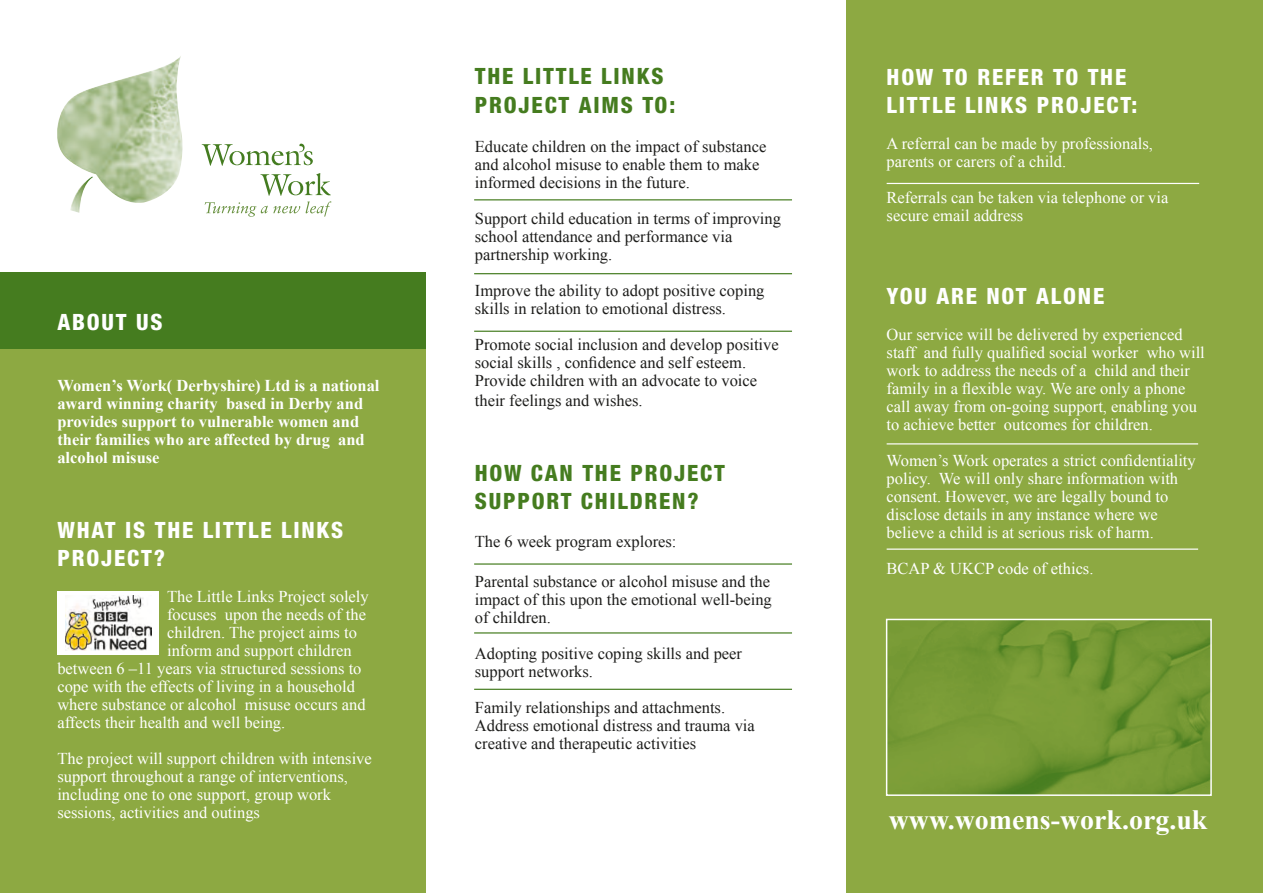
<style>
.page{position:relative;width:1263px;height:893px;background:#fff}
.page>*{position:absolute;margin:0;border:0;box-sizing:border-box;transform-origin:0 0}
.t1{font:700 27.9px "Times New Roman";color:#fff}
.t2{font:800 condensed 22.5px/28.5px "Helvetica Neue";letter-spacing:.08em;color:#fff}
.t3{font:800 condensed 22.5px/28.5px "Helvetica Neue";letter-spacing:.08em;color:#457c1f}
.t4{font:16.5px/18px "Times New Roman";color:#fff}
.t5{font:16.5px/18px "Times New Roman";color:#1d1d1b}
.t6{font:700 16.5px/18px "Times New Roman";color:#fff}
</style>
<div class="page">
<div style="left:0;top:289px;width:425px;height:604px;background:#8da942"></div>
<div style="left:0;top:272px;width:425px;height:77px;background:#457c1f"></div>
<div style="left:846px;top:0;width:417px;height:893px;background:#8da942"></div>
<svg style="left:205px;top:173px;width:126px;height:44px"></svg>
<svg style="left:202px;top:144px;width:111px;height:22px"></svg>
<img style="left:57px;top:56px;width:125px;height:157px">
<hr style="left:474px;top:199px;width:318px;height:1px;background:#457c1f">
<hr style="left:474px;top:273px;width:318px;height:1px;background:#457c1f">
<hr style="left:474px;top:331px;width:318px;height:1px;background:#457c1f">
<hr style="left:474px;top:563px;width:318px;height:2px;background:#457c1f">
<hr style="left:474px;top:632px;width:318px;height:2px;background:#457c1f">
<hr style="left:887px;top:183px;width:312px;height:1px;background:#fff">
<img style="left:889px;top:622px;width:320px;height:171px">
<div style="left:886px;top:619px;width:326px;height:177px;border:2px solid #fff"></div>
<div style="left:57px;top:591px;width:102px;height:64px;background:#fff"></div>
<img style="left:66px;top:595px;width:85px;height:56px">
<hr style="left:474px;top:689px;width:318px;height:1px;background:#457c1f">
<hr style="left:887px;top:443px;width:311px;height:1px;background:#fff">
<hr style="left:887px;top:548px;width:311px;height:2px;background:#fff">
<h2 class="t2" style="left:57px;top:307px;width:107px">ABOUT US</h2>
<p class="t6" style="left:57px;top:376px;width:324px">Women’s Work( Derbyshire) Ltd is a national award winning charity based in Derby and provides support to vulnerable women and their families who are affected by drug and alcohol misuse</p>
<h2 class="t2" style="left:57px;top:515px;width:287px">WHAT IS THE LITTLE LINKS<br>PROJECT?</h2>
<p class="t4" style="left:167px;top:588px;width:203px">The Little Links Project solely</p>
<p class="t4" style="left:167px;top:606px;width:200px">focuses upon the needs of the</p>
<p class="t4" style="left:167px;top:624px;width:191px">children. The project aims to</p>
<p class="t4" style="left:167px;top:642px;width:186px">inform and support children</p>
<p class="t4" style="left:57px;top:660px;width:306px">between 6 –11 years via structured sessions to</p>
<p class="t4" style="left:57px;top:678px;width:299px">cope with the effects of living in a household</p>
<p class="t4" style="left:57px;top:696px;width:310px">where substance or alcohol misuse occurs and</p>
<p class="t4" style="left:57px;top:714px;width:229px">affects their health and well being.</p>
<p class="t4" style="left:57px;top:750px;width:316px">The project will support children with intensive support throughout a range of interventions, including one to one support, group work sessions, activities and outings</p>
<h2 class="t3" style="left:475px;top:61px;width:202px">THE LITTLE LINKS<br>PROJECT AIMS TO:</h2>
<p class="t5" style="left:475px;top:137px;width:293px">Educate children on the impact of substance and alcohol misuse to enable them to make informed decisions in the future.</p>
<p class="t5" style="left:475px;top:209px;width:308px">Support child education in terms of improving school attendance and performance via partnership working.</p>
<p class="t5" style="left:475px;top:281px;width:291px">Improve the ability to adopt positive coping skills in relation to emotional distress.</p>
<p class="t5" style="left:475px;top:335px;width:305px">Promote social inclusion and develop positive social skills , confidence and self esteem.<br>Provide children with an advocate to voice</p>
<p class="t5" style="left:475px;top:391px;width:169px">their feelings and wishes.</p>
<h2 class="t3" style="left:475px;top:458px;width:239px">HOW CAN THE PROJECT<br>SUPPORT CHILDREN?</h2>
<p class="t5" style="left:475px;top:532px;width:203px">The 6 week program explores:</p>
<p class="t5" style="left:475px;top:572px;width:298px;text-align:justify">Parental substance or alcohol misuse and the impact of this upon the emotional well-being of children.</p>
<p class="t5" style="left:475px;top:644px;width:269px">Adopting positive coping skills and peer support networks.</p>
<p class="t5" style="left:475px;top:698px;width:282px">Family relationships and attachments.<br>Address emotional distress and trauma via creative and therapeutic activities</p>
<h2 class="t2" style="left:887px;top:62px;width:252px">HOW TO REFER TO THE<br>LITTLE LINKS PROJECT:</h2>
<p class="t4" style="left:887px;top:135px;width:268px">A referral can be made by professionals, parents or carers of a child.</p>
<p class="t4" style="left:887px;top:189px;width:283px">Referrals can be taken via telephone or via secure email address</p>
<h2 class="t2" style="left:887px;top:281px;width:219px">YOU ARE NOT ALONE</h2>
<p class="t4" style="left:887px;top:325px;width:320px">Our service will be delivered by experienced staff and fully qualified social worker who will work to address the needs of a child and their family in a flexible way. We are only a phone call away from on-going support, enabling you to achieve better outcomes for children.</p>
<p class="t4" style="left:887px;top:451px;width:311px">Women’s Work operates a strict confidentiality policy. We will only share information with consent. However, we are legally bound to disclose details in any instance where we believe a child is at serious risk of harm.</p>
<p class="t4" style="left:887px;top:559px;width:208px">BCAP &amp; UKCP code of ethics.</p>
<h1 class="t1" style="left:889px;top:800px;width:320px">www.womens-work.org.uk</h1>
</div>
